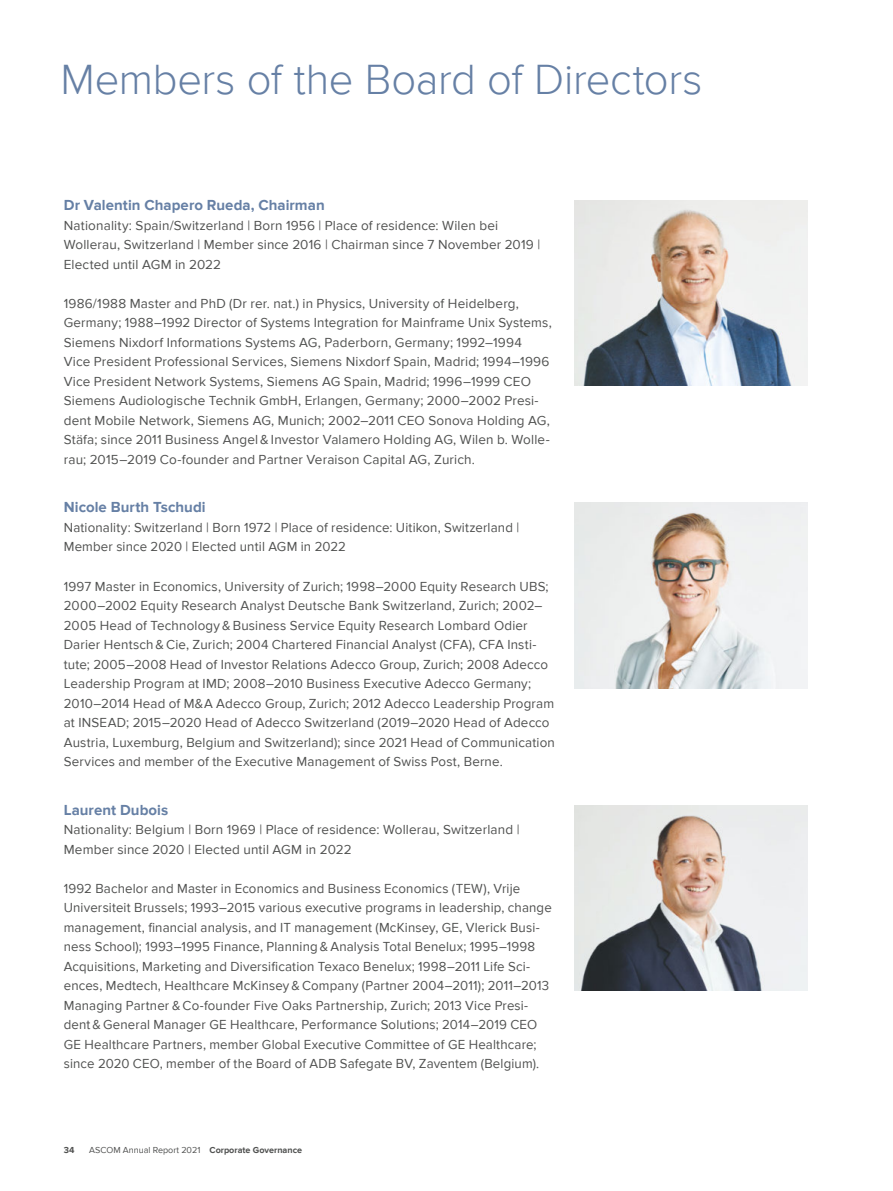
<style>
.page{position:relative;width:893px;height:1191px;background:#fff}
.page>*{position:absolute;margin:0;border:0;box-sizing:border-box;transform-origin:0 0}
.t1{font:300 43.5px "Proxima Nova";letter-spacing:-.01em;color:#6680a5}
.t2{font:700 15px "Proxima Nova";letter-spacing:.005em;color:#6680a5}
.t3{font:13.5px/19.5px "Proxima Nova";letter-spacing:.01em;color:#505150}
.t4{font:9px "Proxima Nova";color:#505150}
.t5{font:700 9px "Proxima Nova";color:#505150}
.s1{font-weight:700}
</style>
<div class="page">
<img style="left:574px;top:200px;width:234px;height:186px">
<img style="left:574px;top:503px;width:234px;height:185px">
<img style="left:574px;top:805px;width:234px;height:185px">
<h1 class="t1" style="left:60px;top:54px;width:643px">Members of the Board of Directors</h1>
<p class="t2" style="left:64px;top:196px;width:262px">Dr Valentin Chapero Rueda, Chairman</p>
<p class="t3" style="left:64px;top:215px;width:478px">Nationality: Spain/Switzerland | Born 1956 | Place of residence: Wilen bei<br>Wollerau, Switzerland | Member since 2016 | Chairman since 7 November 2019 |<br>Elected until AGM in 2022</p>
<p class="t3" style="left:64px;top:293px;width:489px">1986/1988 Master and PhD (Dr rer. nat.) in Physics, University of Heidelberg, Germany; 1988–1992 Director of Systems Integration for Mainframe Unix Systems, Siemens Nixdorf Informations Systems AG, Paderborn, Germany; 1992–1994<br>Vice President Professional Services, Siemens Nixdorf Spain, Madrid; 1994–1996<br>Vice President Network Systems, Siemens AG Spain, Madrid; 1996–1999 CEO Siemens Audiologische Technik GmbH, Erlangen, Germany; 2000–2002 Presi&shy;dent Mobile Network, Siemens AG, Munich; 2002–2011 CEO Sonova Holding AG, Stäfa; since 2011 Business Angel &amp; Investor Valamero Holding AG, Wilen b. Wolle&shy;rau; 2015–2019 Co-founder and Partner Veraison Capital AG, Zurich.</p>
<p class="t2" style="left:64px;top:499px;width:143px">Nicole Burth Tschudi</p>
<p class="t3" style="left:64px;top:518px;width:457px">Nationality: Switzerland | Born 1972 | Place of residence: Uitikon, Switzerland |<br>Member since 2020 | Elected until AGM in 2022</p>
<p class="t3" style="left:64px;top:576px;width:493px">1997 Master in Economics, University of Zurich; 1998–2000 Equity Research UBS; 2000–2002 Equity Research Analyst Deutsche Bank Switzerland, Zurich; 2002– 2005 Head of Technology &amp; Business Service Equity Research Lombard Odier Darier Hentsch &amp; Cie, Zurich; 2004 Chartered Financial Analyst (CFA), CFA Insti&shy;tute; 2005–2008 Head of Investor Relations Adecco Group, Zurich; 2008 Adecco Leadership Program at IMD; 2008–2010 Business Executive Adecco Germany; 2010–2014 Head of M&amp;A Adecco Group, Zurich; 2012 Adecco Leadership Program at INSEAD; 2015–2020 Head of Adecco Switzerland (2019–2020 Head of Adecco Austria, Luxemburg, Belgium and Switzerland); since 2021 Head of Communication Services and member of the Executive Management of Swiss Post, Berne.</p>
<p class="t2" style="left:64px;top:801px;width:106px">Laurent Dubois</p>
<p class="t3" style="left:64px;top:820px;width:457px">Nationality: Belgium | Born 1969 | Place of residence: Wollerau, Switzerland |<br>Member since 2020 | Elected until AGM in 2022</p>
<p class="t3" style="left:64px;top:878px;width:490px">1992 Bachelor and Master in Economics and Business Economics (TEW), Vrije Universiteit Brussels; 1993–2015 various executive programs in leadership, change management, financial analysis, and IT management (McKinsey, GE, Vlerick Busi&shy;ness School); 1993–1995 Finance, Planning &amp; Analysis Total Benelux; 1995–1998<br>Acquisitions, Marketing and Diversification Texaco Benelux; 1998–2011 Life Sci&shy;ences, Medtech, Healthcare McKinsey &amp; Company (Partner 2004–2011); 2011–2013<br>Managing Partner &amp; Co-founder Five Oaks Partnership, Zurich; 2013 Vice Presi&shy;dent &amp; General Manager GE Healthcare, Performance Solutions; 2014–2019 CEO GE Healthcare Partners, member Global Executive Committee of GE Healthcare; since 2020 CEO, member of the Board of ADB Safegate BV, Zaventem (Belgium).</p>
<p class="t5" style="left:64px;top:1144px;width:12px">34</p>
<p class="t4" style="left:89px;top:1144px;width:214px">ASCOM Annual Report 2021 <span class="s1">Corporate Governance</span></p>
</div>
